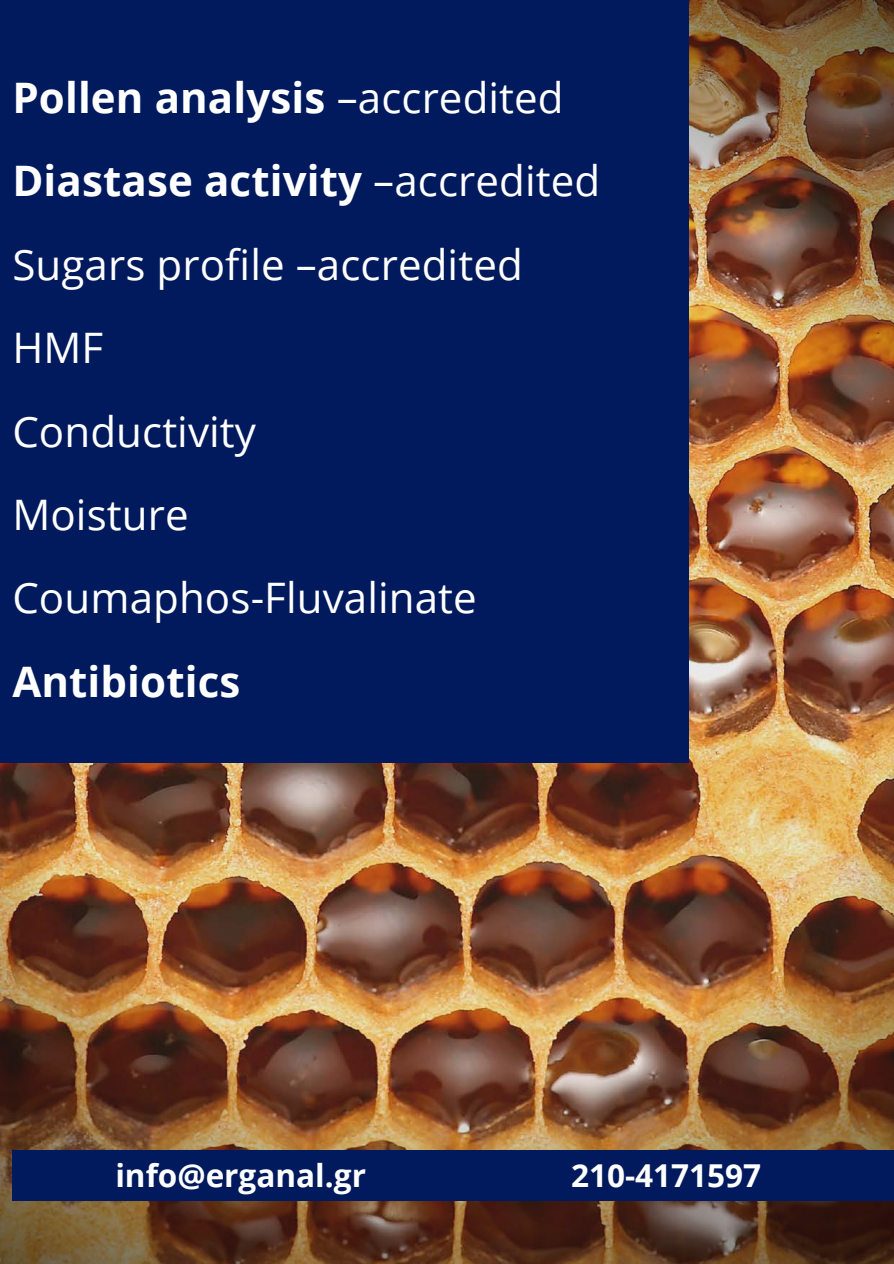
<style>
.page{position:relative;width:894px;height:1264px;background:#fff}
.page>*{position:absolute;margin:0;border:0;box-sizing:border-box;transform-origin:0 0}
.t1{font:42px "Open Sans";letter-spacing:.005em;color:#fff}
.t2{font:700 42px "Open Sans";letter-spacing:.005em;color:#fff}
.t3{font:700 31.5px "Open Sans";color:#fff}
.s1{font-weight:400}
</style>
<div class="page">
<img style="left:0;top:0;width:893px;height:1263px">
<div style="left:0;top:0;width:688px;height:763px;background:#001a5d"></div>
<div style="left:12px;top:1149px;width:881px;height:51px;background:#001a5d"></div>
<p class="t2" style="left:12px;top:68px;width:552px">Pollen analysis <span class="s1">–accredited</span></p>
<p class="t2" style="left:12px;top:152px;width:589px">Diastase activity <span class="s1">–accredited</span></p>
<p class="t1" style="left:12px;top:235px;width:512px">Sugars profile –accredited</p>
<p class="t1" style="left:12px;top:318px;width:92px">HMF</p>
<p class="t1" style="left:12px;top:401px;width:245px">Conductivity</p>
<p class="t1" style="left:12px;top:485px;width:178px">Moisture</p>
<p class="t1" style="left:12px;top:568px;width:466px">Coumaphos-Fluvalinate</p>
<p class="t2" style="left:12px;top:651px;width:229px">Antibiotics</p>
<p class="t3" style="left:115px;top:1153px;width:252px">info@erganal.gr</p>
<p class="t3" style="left:571px;top:1153px;width:191px">210-4171597</p>
</div>
